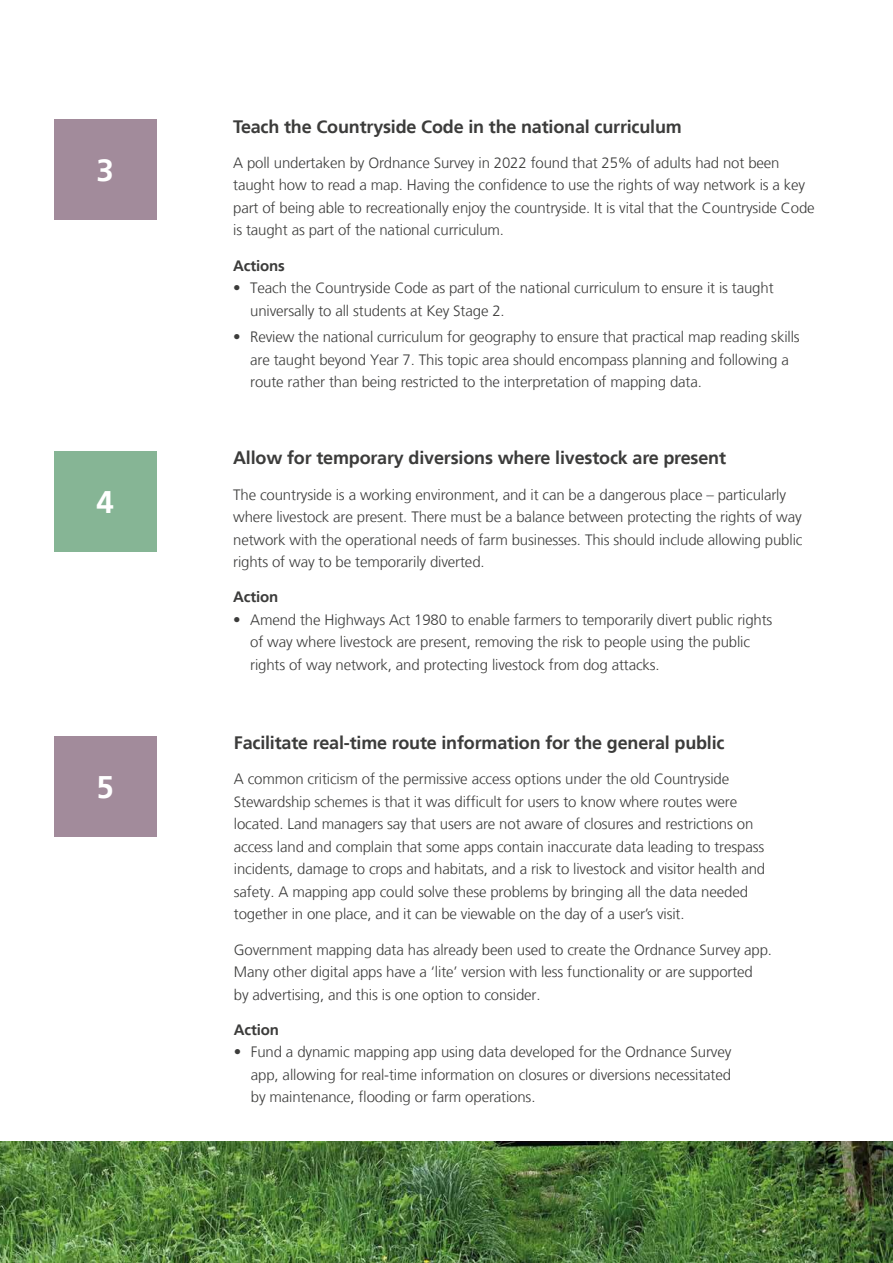
<style>
.page{position:relative;width:893px;height:1263px;background:#fff}
.page>*{position:absolute;margin:0;border:0;box-sizing:border-box;transform-origin:0 0}
.t1{font:700 31.2px "Frutiger LT";color:#fff}
.t2{font:700 18px "Frutiger LT";letter-spacing:-.01em;color:#3c3c3b}
.t3{font:300 15px/22.5px "Frutiger LT";letter-spacing:-.01em;color:#3c3c3b}
.t4{font:700 15px "Frutiger LT";letter-spacing:-.01em;color:#3c3c3b}
</style>
<div class="page">
<div style="left:54px;top:119px;width:102px;height:101px;background:#a28b9b"></div>
<div style="left:54px;top:451px;width:102px;height:101px;background:#86b595"></div>
<div style="left:54px;top:736px;width:102px;height:101px;background:#a28b9b"></div>
<img style="left:0;top:1142px;width:893px;height:121px">
<h1 class="t1" style="left:96px;top:152px;width:19px">3</h1>
<h1 class="t1" style="left:96px;top:484px;width:19px">4</h1>
<h1 class="t1" style="left:96px;top:769px;width:19px">5</h1>
<p class="t2" style="left:233px;top:116px;width:450px">Teach the Countryside Code in the national curriculum</p>
<p class="t3" style="left:233px;top:152px;width:583px">A poll undertaken by Ordnance Survey in 2022 found that 25% of adults had not been taught how to read a map. Having the confidence to use the rights of way network is a key part of being able to recreationally enjoy the countryside. It is vital that the Countryside Code is taught as part of the national curriculum.</p>
<p class="t4" style="left:233px;top:257px;width:53px">Actions</p>
<p class="t3" style="left:250px;top:277px;width:525px;text-indent:-17px">• Teach the Countryside Code as part of the national curriculum to ensure it is taught universally to all students at Key Stage 2.</p>
<p class="t3" style="left:250px;top:326px;width:551px;text-indent:-17px">• Review the national curriculum for geography to ensure that practical map reading skills are taught beyond Year 7. This topic area should encompass planning and following a route rather than being restricted to the interpretation of mapping data.</p>
<p class="t2" style="left:233px;top:447px;width:494px">Allow for temporary diversions where livestock are present</p>
<p class="t3" style="left:233px;top:483px;width:571px">The countryside is a working environment, and it can be a dangerous place – particularly where livestock are present. There must be a balance between protecting the rights of way network with the operational needs of farm businesses. This should include allowing public rights of way to be temporarily diverted.</p>
<p class="t4" style="left:233px;top:588px;width:47px">Action</p>
<p class="t3" style="left:250px;top:609px;width:524px;text-indent:-17px">• Amend the Highways Act 1980 to enable farmers to temporarily divert public rights of way where livestock are present, removing the risk to people using the public rights of way network, and protecting livestock from dog attacks.</p>
<p class="t2" style="left:234px;top:732px;width:492px">Facilitate real-time route information for the general public</p>
<p class="t3" style="left:234px;top:768px;width:533px">A common criticism of the permissive access options under the old Countryside Stewardship schemes is that it was difficult for users to know where routes were located. Land managers say that users are not aware of closures and restrictions on access land and complain that some apps contain inaccurate data leading to trespass incidents, damage to crops and habitats, and a risk to livestock and visitor health and safety. A mapping app could solve these problems by bringing all the data needed together in one place, and it can be viewable on the day of a user’s visit.</p>
<p class="t3" style="left:234px;top:938px;width:540px">Government mapping data has already been used to create the Ordnance Survey app.<br>Many other digital apps have a ‘lite’ version with less functionality or are supported<br>by advertising, and this is one option to consider.</p>
<p class="t4" style="left:234px;top:1021px;width:47px">Action</p>
<p class="t3" style="left:251px;top:1041px;width:482px;text-align:justify;text-indent:-17px">• Fund a dynamic mapping app using data developed for the Ordnance Survey app, allowing for real-time information on closures or diversions necessitated by maintenance, flooding or farm operations.</p>
</div>
